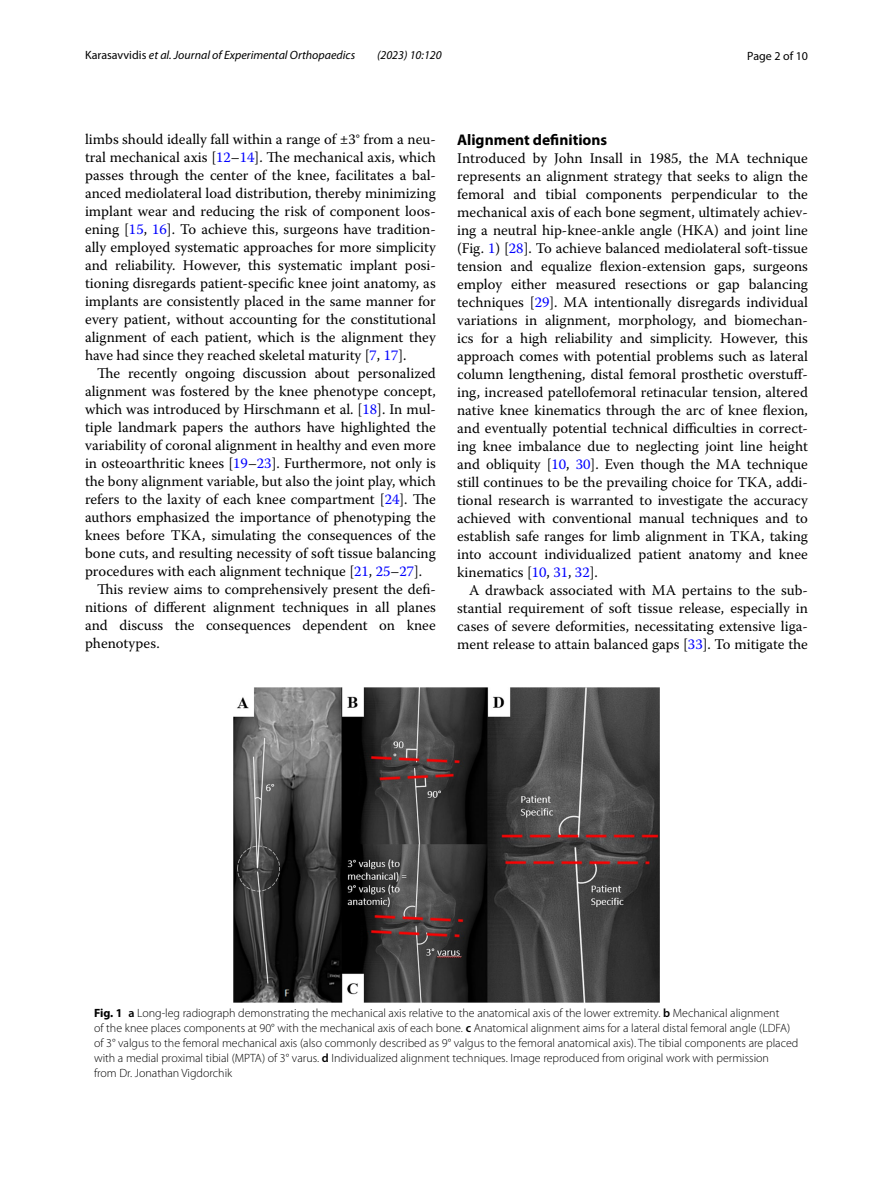
<style>
.page{position:relative;width:893px;height:1187px;background:#fff}
.page>*{position:absolute;margin:0;border:0;box-sizing:border-box;transform-origin:0 0}
.t1{font:700 15.45px "Myriad Pro";color:#000}
.t2{font:14.7px/18px "Warnock Pro";color:#000;text-align:justify}
.t3{font:300 12px/15px "Myriad Pro";color:#000}
.t4{font:italic 12px "Myriad Pro";color:#000}
.t5{font:12px "Myriad Pro";color:#000}
.s1{font-style:normal}
.s2{color:#00f}
.s3{font-weight:700}
.s4{font-weight:600}
</style>
<div class="page">
<img style="left:234px;top:687px;width:425px;height:315px">
<p class="t4" style="left:85px;top:48px;width:272px"><span class="s1">Karasavvidis</span> et al. Journal of Experimental Orthopaedics</p>
<p class="t4" style="left:377px;top:48px;width:66px">(2023) 10:120</p>
<p class="t5" style="left:747px;top:48px;width:62px">Page 2 of 10</p>
<p class="t2" style="left:85px;top:130px;width:352px">limbs should ideally fall within a range of ±3° from a neu&shy;tral mechanical axis [<span class="s2">12</span>–<span class="s2">14</span>]. The mechanical axis, which passes through the center of the knee, facilitates a bal&shy;anced mediolateral load distribution, thereby minimizing implant wear and reducing the risk of component loos&shy;ening [<span class="s2">15</span>, <span class="s2">16</span>]. To achieve this, surgeons have tradition&shy;ally employed systematic approaches for more simplicity and reliability. However, this systematic implant posi&shy;tioning disregards patient-specific knee joint anatomy, as implants are consistently placed in the same manner for every patient, without accounting for the constitutional alignment of each patient, which is the alignment they have had since they reached skeletal maturity [<span class="s2">7</span>, <span class="s2">17</span>].</p>
<p class="t2" style="left:97px;top:364px;width:340px">The recently ongoing discussion about personalized</p>
<p class="t2" style="left:85px;top:382px;width:352px">alignment was fostered by the knee phenotype concept,</p>
<p class="t2" style="left:85px;top:400px;width:352px">which was introduced by Hirschmann et al. [<span class="s2">18</span>]. In mul-</p>
<p class="t2" style="left:85px;top:418px;width:352px">tiple landmark papers the authors have highlighted the</p>
<p class="t2" style="left:85px;top:436px;width:352px">variability of coronal alignment in healthy and even more</p>
<p class="t2" style="left:85px;top:454px;width:352px">in osteoarthritic knees [<span class="s2">19</span>–<span class="s2">23</span>]. Furthermore, not only is</p>
<p class="t2" style="left:85px;top:472px;width:352px">the bony alignment variable, but also the joint play, which</p>
<p class="t2" style="left:85px;top:490px;width:352px">refers to the laxity of each knee compartment [<span class="s2">24</span>]. The</p>
<p class="t2" style="left:85px;top:508px;width:352px">authors emphasized the importance of phenotyping the</p>
<p class="t2" style="left:85px;top:526px;width:352px">knees before TKA, simulating the consequences of the</p>
<p class="t2" style="left:85px;top:544px;width:352px">bone cuts, and resulting necessity of soft tissue balancing</p>
<p class="t2" style="left:85px;top:562px;width:339px">procedures with each alignment technique [<span class="s2">21</span>, <span class="s2">25</span>–<span class="s2">27</span>].</p>
<p class="t2" style="left:97px;top:580px;width:340px">This review aims to comprehensively present the defi-</p>
<p class="t2" style="left:85px;top:598px;width:352px">nitions of different alignment techniques in all planes</p>
<p class="t2" style="left:85px;top:616px;width:352px">and discuss the consequences dependent on knee</p>
<p class="t2" style="left:85px;top:634px;width:76px">phenotypes.</p>
<p class="t1" style="left:457px;top:129px;width:152px">Alignment definitions</p>
<p class="t2" style="left:457px;top:148px;width:352px">Introduced by John Insall in 1985, the MA technique represents an alignment strategy that seeks to align the femoral and tibial components perpendicular to the mechanical axis of each bone segment, ultimately achiev&shy;ing a neutral hip-knee-ankle angle (HKA) and joint line (Fig. <span class="s2">1</span>) [<span class="s2">28</span>]. To achieve balanced mediolateral soft-tissue tension and equalize flexion-extension gaps, surgeons employ either measured resections or gap balancing techniques [<span class="s2">29</span>]. MA intentionally disregards individual variations in alignment, morphology, and biomechan&shy;ics for a high reliability and simplicity. However, this approach comes with potential problems such as lateral column lengthening, distal femoral prosthetic overstuff&shy;ing, increased patellofemoral retinacular tension, altered native knee kinematics through the arc of knee flexion, and eventually potential technical difficulties in correct&shy;ing knee imbalance due to neglecting joint line height and obliquity [<span class="s2">10</span>, <span class="s2">30</span>]. Even though the MA technique still continues to be the prevailing choice for TKA, addi&shy;tional research is warranted to investigate the accuracy achieved with conventional manual techniques and to establish safe ranges for limb alignment in TKA, taking into account individualized patient anatomy and knee kinematics [<span class="s2">10</span>, <span class="s2">31</span>, <span class="s2">32</span>].</p>
<p class="t2" style="left:457px;top:580px;width:352px;text-indent:12px">A drawback associated with MA pertains to the sub&shy;stantial requirement of soft tissue release, especially in cases of severe deformities, necessitating extensive liga&shy;ment release to attain balanced gaps [<span class="s2">33</span>]. To mitigate the</p>
<p class="t3" style="left:94px;top:1005px;width:706px"><span class="s3">Fig. 1</span> <span class="s4">a</span> Long-leg radiograph demonstrating the mechanical axis relative to the anatomical axis of the lower extremity. <span class="s4">b</span> Mechanical alignment<br>of the knee places components at 90° with the mechanical axis of each bone. <span class="s4">c</span> Anatomical alignment aims for a lateral distal femoral angle (LDFA) of 3° valgus to the femoral mechanical axis (also commonly described as 9° valgus to the femoral anatomical axis). The tibial components are placed with a medial proximal tibial (MPTA) of 3° varus. <span class="s4">d</span> Individualized alignment techniques. Image reproduced from original work with permission<br>from Dr. Jonathan Vigdorchik</p>
</div>
